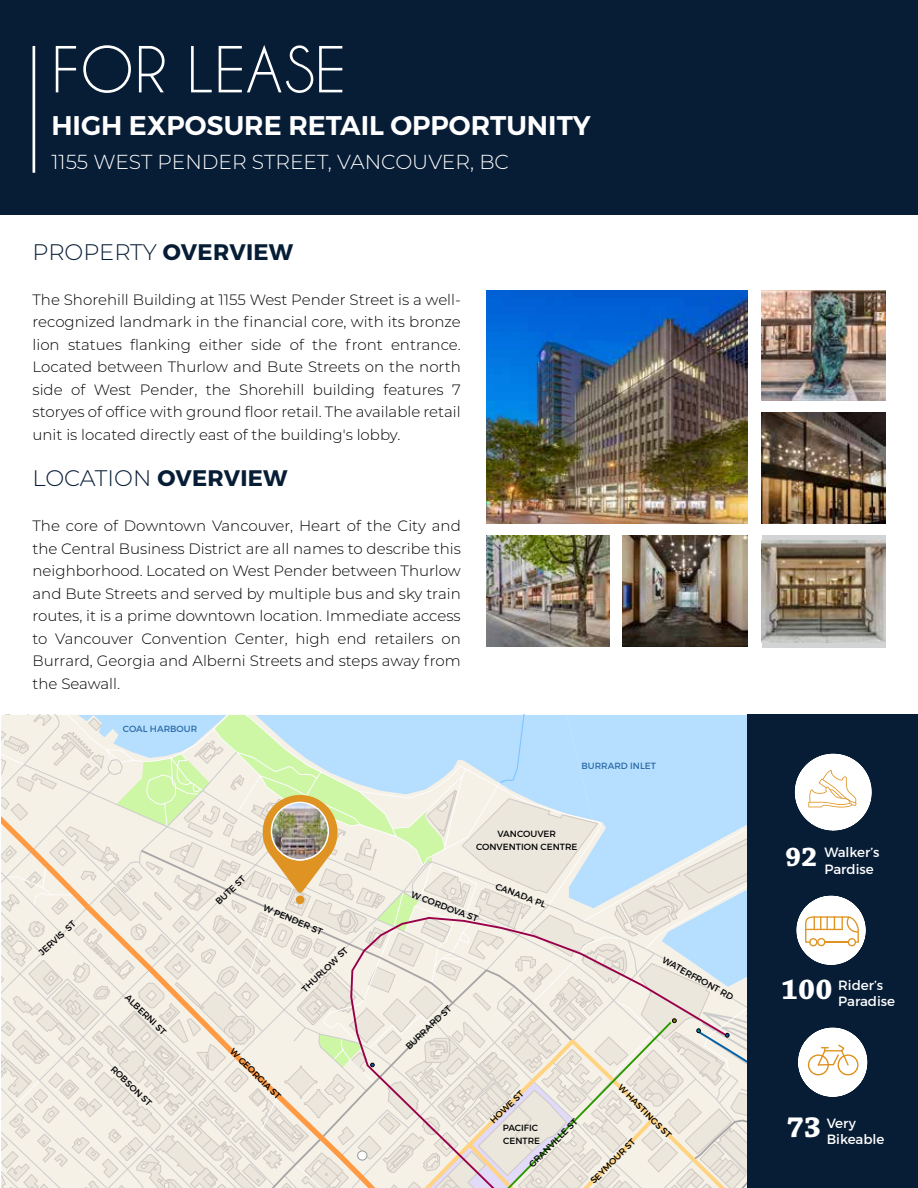
<style>
.page{position:relative;width:918px;height:1188px;background:#fff}
.page>*{position:absolute;margin:0;border:0;box-sizing:border-box;transform-origin:0 0}
.t1{font:59.4px "Caviar Dreams";color:#fff}
.t2{font:700 30.75px "Chaparral Pro";color:#fff}
.t3{font:700 30.3px "Chaparral Pro";color:#fff}
.t4{font:700 28.5px "Chaparral Pro";color:#fff}
.t5{font:600 27px "Montserrat";color:#fff}
.t6{font:300 22.5px "Montserrat";color:#071d36}
.t7{font:300 20.25px "Montserrat";color:#fff}
.t8{font:300 15px/22.5px "Montserrat";color:#000;text-align:justify}
.t9{font:13.5px/16.2px "Montserrat";color:#fff}
.t10{font:9px/13.5px "Montserrat";color:#000;text-align:center}
.t11{font:9px "Montserrat";color:#2a6ba6}
.s1{font-weight:700}
</style>
<div class="page">
<img style="left:486px;top:290px;width:261px;height:234px">
<img style="left:762px;top:290px;width:124px;height:111px">
<img style="left:762px;top:412px;width:123px;height:112px">
<div style="left:762px;top:535px;width:124px;height:113px;background:#d1d3d4"></div>
<img style="left:762px;top:540px;width:124px;height:102px">
<img style="left:486px;top:535px;width:124px;height:112px">
<img style="left:623px;top:535px;width:124px;height:112px">
<div style="left:0;top:0;width:918px;height:215px;background:#071d36"></div>
<hr style="left:33px;top:46px;width:2px;height:127px;background:#fff">
<div style="left:747px;top:715px;width:171px;height:473px;background:#071d36"></div>
<svg style="left:795px;top:754px;width:77px;height:77px"></svg>
<svg style="left:796px;top:896px;width:70px;height:69px"></svg>
<svg style="left:798px;top:1027px;width:69px;height:70px"></svg>
<svg style="left:1px;top:715px;width:746px;height:473px;background:#e3e5de"></svg>
<img style="left:271px;top:802px;width:57px;height:58px;border-radius:29px">
<div style="left:271px;top:802px;width:58px;height:59px;border:2px solid #fff;border-radius:50%"></div>
<h1 class="t1" style="left:51px;top:34px;width:296px">FOR LEASE</h1>
<h3 class="t5" style="left:51px;top:109px;width:541px">HIGH EXPOSURE RETAIL OPPORTUNITY</h3>
<h3 class="t7" style="left:51px;top:148px;width:459px">1155 WEST PENDER STREET, VANCOUVER, BC</h3>
<h3 class="t6" style="left:33px;top:236px;width:262px">PROPERTY <span class="s1">OVERVIEW</span></h3>
<p class="t8" style="left:33px;top:288px;width:430px">The Shorehill Building at 1155 West Pender Street is a well&shy;recognized landmark in the financial core, with its bronze lion statues flanking either side of the front entrance.<br>Located between Thurlow and Bute Streets on the north side of West Pender, the Shorehill building features 7 storyes of office with ground floor retail. The available retail unit is located directly east of the building's lobby.</p>
<h3 class="t6" style="left:33px;top:463px;width:257px">LOCATION <span class="s1">OVERVIEW</span></h3>
<p class="t8" style="left:33px;top:514px;width:430px">The core of Downtown Vancouver, Heart of the City and the Central Business District are all names to describe this neighborhood. Located on West Pender between Thurlow and Bute Streets and served by multiple bus and sky train routes, it is a prime downtown location. Immediate access to Vancouver Convention Center, high end retailers on Burrard, Georgia and Alberni Streets and steps away from the Seawall.</p>
<p class="t11" style="left:123px;top:723px;width:76px">COAL HARBOUR</p>
<p class="t10" style="left:36px;top:949px;width:48px;rotate:-43deg">JERVIS ST</p>
<p class="t10" style="left:131px;top:991px;width:55px;rotate:44deg">ALBERNI ST</p>
<p class="t10" style="left:117px;top:1063px;width:55px;rotate:44deg">ROBSON ST</p>
<p class="t10" style="left:212px;top:898px;width:39px;rotate:-43deg">BUTE ST</p>
<p class="t10" style="left:266px;top:901px;width:65px;rotate:23deg">W PENDER ST</p>
<p class="t10" style="left:299px;top:986px;width:62px;rotate:-44deg">THURLOW ST</p>
<p class="t10" style="left:237px;top:1045px;width:69px;rotate:45deg">W GEORGIA ST</p>
<p class="t11" style="left:581px;top:761px;width:76px">BURRARD INLET</p>
<p class="t10" style="left:476px;top:827px;width:103px">VANCOUVER<br>CONVENTION CENTRE</p>
<p class="t10" style="left:414px;top:888px;width:73px;rotate:21deg">W CORDOVA ST</p>
<p class="t10" style="left:498px;top:879px;width:55px;rotate:21deg">CANADA PL</p>
<p class="t10" style="left:402px;top:1043px;width:61px;rotate:-44deg">BURRARD ST</p>
<p class="t10" style="left:666px;top:953px;width:81px;rotate:29deg">WATERFRONT RD</p>
<p class="t10" style="left:487px;top:1117px;width:44px;rotate:-44deg">HOWE ST</p>
<p class="t10" style="left:526px;top:1161px;width:66px;rotate:-45deg">GRANVILLE ST</p>
<p class="t10" style="left:503px;top:1121px;width:39px;text-align:left">PACIFIC<br>CENTRE</p>
<p class="t10" style="left:624px;top:1081px;width:73px;rotate:45deg">W HASTINGS ST</p>
<p class="t10" style="left:587px;top:1177px;width:61px;rotate:-45deg">SEYMOUR ST</p>
<h3 class="t4" style="left:785px;top:840px;width:34px">92</h3>
<p class="t9" style="left:824px;top:845px;width:57px">Walker’s<br>Pardise</p>
<h3 class="t3" style="left:781px;top:972px;width:53px">100</h3>
<p class="t9" style="left:838px;top:977px;width:47px">Rider’s</p>
<p class="t9" style="left:838px;top:993px;width:59px">Paradise</p>
<h2 class="t2" style="left:786px;top:1110px;width:36px">73</h2>
<p class="t9" style="left:827px;top:1115px;width:31px">Very</p>
<p class="t9" style="left:827px;top:1131px;width:59px">Bikeable</p>
</div>
